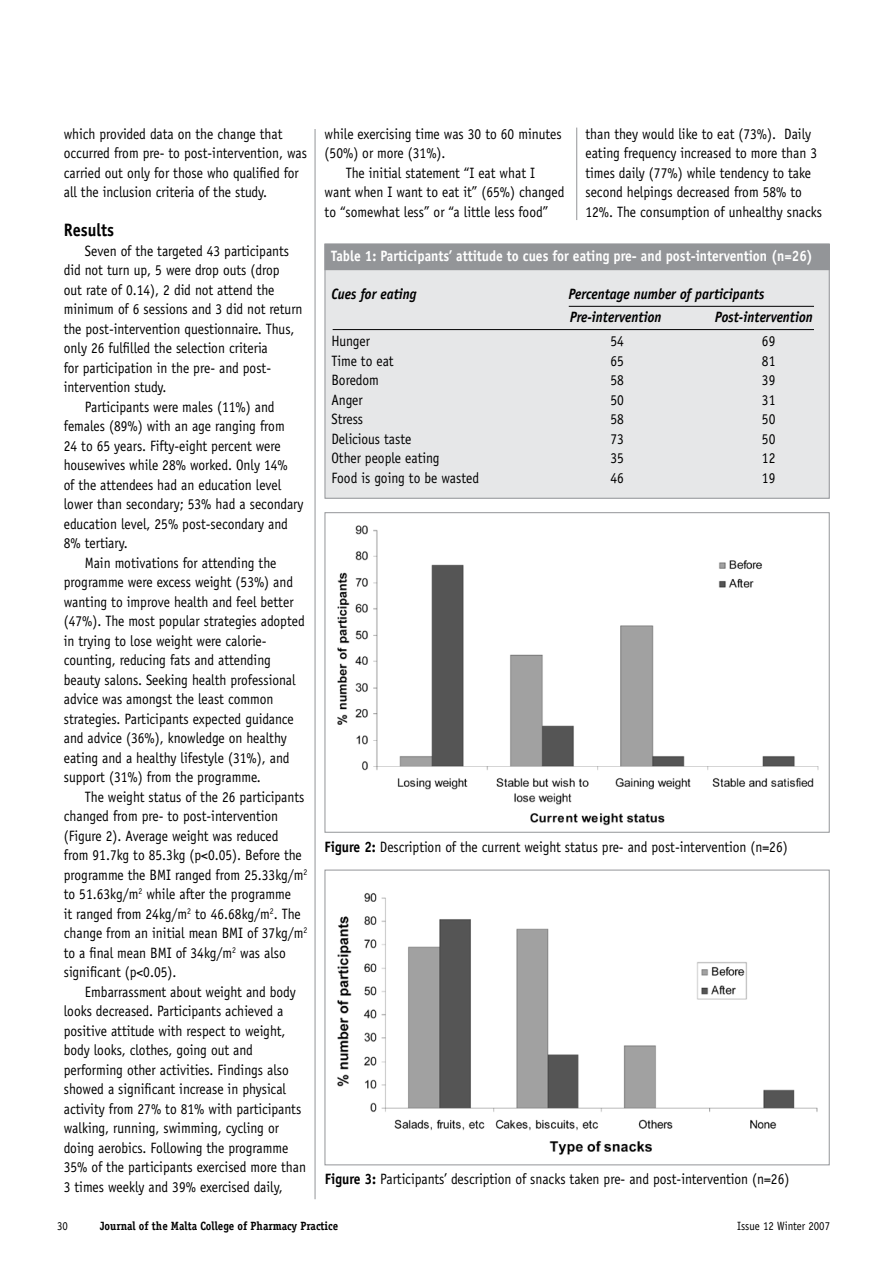
<style>
.page{position:relative;width:893px;height:1263px;background:#fff}
.page>*{position:absolute;margin:0;border:0;box-sizing:border-box;transform-origin:0 0}
.t1{font:700 18px "Officina Sans";color:#000;scale:.9 1}
.t2{font:15px/19.5px "Officina Sans";color:#000;scale:.9 1}
.t3{font:italic 700 15px/23.7px "Officina Sans";color:#000;scale:.9 1}
.t4{font:700 15px "Officina Sans";color:#fff;scale:.9 1}
.t5{font:700 12px "Officina Serif";color:#000;scale:.9 1}
.t6{font:12px "Officina Sans";color:#000;scale:.9 1}
.s1{font-weight:700}
</style>
<div class="page">
<div style="left:325px;top:512px;width:505px;height:321px;border:1px solid #939598"></div>
<img style="left:337px;top:525px;width:482px;height:301px">
<div style="left:325px;top:244px;width:504px;height:254px;background:#e6e7e8"></div>
<div style="left:325px;top:244px;width:504px;height:26px;background:#939598"></div>
<hr style="left:569px;top:306px;width:245px;height:1px;background:#000">
<hr style="left:333px;top:329px;width:481px;height:1px;background:#000">
<div style="left:325px;top:870px;width:505px;height:295px;border:1px solid #939598"></div>
<img style="left:337px;top:893px;width:481px;height:262px">
<hr style="left:315px;top:129px;width:1px;height:1070px;background:#939598">
<hr style="left:576px;top:128px;width:1px;height:92px;background:#939598">
<p class="t2" style="left:64px;top:124px;width:272px">which provided data on the change that occurred from pre- to post-intervention, was carried out only for those who qualified for all the inclusion criteria of the study.</p>
<p class="t1" style="left:64px;top:219px;width:57px">Results</p>
<p class="t2" style="left:85px;top:241px;width:228px">Seven of the targeted 43 participants</p>
<p class="t2" style="left:64px;top:261px;width:241px">did not turn up, 5 were drop outs (drop</p>
<p class="t2" style="left:64px;top:280px;width:236px">out rate of 0.14), 2 did not attend the</p>
<p class="t2" style="left:64px;top:300px;width:267px">minimum of 6 sessions and 3 did not return</p>
<p class="t2" style="left:64px;top:319px;width:258px">the post-intervention questionnaire. Thus,</p>
<p class="t2" style="left:64px;top:339px;width:228px">only 26 fulfilled the selection criteria</p>
<p class="t2" style="left:64px;top:358px;width:232px">for participation in the pre- and post-</p>
<p class="t2" style="left:64px;top:378px;width:116px">intervention study.</p>
<p class="t2" style="left:85px;top:397px;width:212px">Participants were males (11%) and</p>
<p class="t2" style="left:64px;top:417px;width:247px">females (89%) with an age ranging from</p>
<p class="t2" style="left:64px;top:436px;width:243px">24 to 65 years. Fifty-eight percent were</p>
<p class="t2" style="left:64px;top:456px;width:250px">housewives while 28% worked. Only 14%</p>
<p class="t2" style="left:64px;top:475px;width:243px">of the attendees had an education level</p>
<p class="t2" style="left:64px;top:495px;width:268px">lower than secondary; 53% had a secondary</p>
<p class="t2" style="left:64px;top:514px;width:251px">education level, 25% post-secondary and</p>
<p class="t2" style="left:64px;top:534px;width:73px">8% tertiary.</p>
<p class="t2" style="left:85px;top:553px;width:214px">Main motivations for attending the</p>
<p class="t2" style="left:64px;top:573px;width:256px">programme were excess weight (53%) and</p>
<p class="t2" style="left:64px;top:592px;width:257px">wanting to improve health and feel better</p>
<p class="t2" style="left:64px;top:612px;width:269px">(47%). The most popular strategies adopted</p>
<p class="t2" style="left:64px;top:631px;width:227px">in trying to lose weight were calorie-</p>
<p class="t2" style="left:64px;top:651px;width:232px">counting, reducing fats and attending</p>
<p class="t2" style="left:64px;top:670px;width:259px">beauty salons. Seeking health professional</p>
<p class="t2" style="left:64px;top:690px;width:235px">advice was amongst the least common</p>
<p class="t2" style="left:64px;top:709px;width:257px">strategies. Participants expected guidance</p>
<p class="t2" style="left:64px;top:729px;width:249px">and advice (36%), knowledge on healthy</p>
<p class="t2" style="left:64px;top:748px;width:252px">eating and a healthy lifestyle (31%), and</p>
<p class="t2" style="left:64px;top:768px;width:220px">support (31%) from the programme.</p>
<p class="t2" style="left:85px;top:787px;width:245px">The weight status of the 26 participants</p>
<p class="t2" style="left:64px;top:807px;width:240px">changed from pre- to post-intervention</p>
<p class="t2" style="left:64px;top:826px;width:240px">(Figure 2). Average weight was reduced</p>
<p class="t2" style="left:64px;top:846px;width:266px">from 91.7kg to 85.3kg (p&lt;0.05). Before the</p>
<p class="t2" style="left:64px;top:865px;width:272px">programme the BMI ranged from 25.33kg/m<sup>2</sup></p>
<p class="t2" style="left:64px;top:885px;width:254px">to 51.63kg/m<sup>2</sup> while after the programme</p>
<p class="t2" style="left:64px;top:904px;width:265px">it ranged from 24kg/m<sup>2</sup> to 46.68kg/m<sup>2</sup>. The</p>
<p class="t2" style="left:64px;top:924px;width:272px">change from an initial mean BMI of 37kg/m<sup>2</sup></p>
<p class="t2" style="left:64px;top:943px;width:248px">to a final mean BMI of 34kg/m<sup>2</sup> was also</p>
<p class="t2" style="left:64px;top:963px;width:127px">significant (p&lt;0.05).</p>
<p class="t2" style="left:85px;top:982px;width:236px">Embarrassment about weight and body</p>
<p class="t2" style="left:64px;top:1002px;width:245px">looks decreased. Participants achieved a</p>
<p class="t2" style="left:64px;top:1021px;width:248px">positive attitude with respect to weight,</p>
<p class="t2" style="left:64px;top:1041px;width:212px">body looks, clothes, going out and</p>
<p class="t2" style="left:64px;top:1060px;width:252px">performing other activities. Findings also</p>
<p class="t2" style="left:64px;top:1080px;width:249px">showed a significant increase in physical</p>
<p class="t2" style="left:64px;top:1099px;width:265px">activity from 27% to 81% with participants</p>
<p class="t2" style="left:64px;top:1119px;width:241px">walking, running, swimming, cycling or</p>
<p class="t2" style="left:64px;top:1138px;width:251px">doing aerobics. Following the programme</p>
<p class="t2" style="left:64px;top:1158px;width:271px">35% of the participants exercised more than</p>
<p class="t2" style="left:64px;top:1177px;width:245px">3 times weekly and 39% exercised daily,</p>
<p class="t2" style="left:325px;top:124px;width:265px">while exercising time was 30 to 60 minutes</p>
<p class="t2" style="left:325px;top:144px;width:136px">(50%) or more (31%).</p>
<p class="t2" style="left:346px;top:163px;width:212px">The initial statement “I eat what I</p>
<p class="t2" style="left:325px;top:183px;width:268px">want when I want to eat it” (65%) changed</p>
<p class="t2" style="left:325px;top:202px;width:250px">to “somewhat less” or “a little less food”</p>
<p class="t2" style="left:585px;top:124px;width:264px">than they would like to eat (73%). Daily eating frequency increased to more than 3 times daily (77%) while tendency to take second helpings decreased from 58% to 12%. The consumption of unhealthy snacks</p>
<p class="t4" style="left:331px;top:246px;width:537px">Table 1: Participants’ attitude to cues for eating pre- and post-intervention (n=26)</p>
<p class="t3" style="left:331px;top:282px;width:96px">Cues for eating</p>
<p class="t3" style="left:568px;top:282px;width:219px">Percentage number of participants<br>Pre-intervention</p>
<p class="t3" style="left:715px;top:305px;width:110px">Post-intervention</p>
<p class="t2" style="left:331px;top:331px;width:44px">Hunger</p>
<p class="t2" style="left:610px;top:331px;width:16px">54</p>
<p class="t2" style="left:762px;top:331px;width:16px">69</p>
<p class="t2" style="left:331px;top:351px;width:71px">Time to eat</p>
<p class="t2" style="left:610px;top:351px;width:16px">65</p>
<p class="t2" style="left:762px;top:351px;width:16px">81</p>
<p class="t2" style="left:331px;top:370px;width:54px">Boredom</p>
<p class="t2" style="left:610px;top:370px;width:16px">58</p>
<p class="t2" style="left:762px;top:370px;width:16px">39</p>
<p class="t2" style="left:331px;top:390px;width:36px">Anger</p>
<p class="t2" style="left:610px;top:390px;width:16px">50</p>
<p class="t2" style="left:762px;top:390px;width:16px">31</p>
<p class="t2" style="left:331px;top:409px;width:37px">Stress</p>
<p class="t2" style="left:610px;top:409px;width:16px">58</p>
<p class="t2" style="left:762px;top:409px;width:16px">50</p>
<p class="t2" style="left:331px;top:429px;width:90px">Delicious taste</p>
<p class="t2" style="left:610px;top:429px;width:16px">73</p>
<p class="t2" style="left:762px;top:429px;width:16px">50</p>
<p class="t2" style="left:331px;top:448px;width:122px">Other people eating</p>
<p class="t2" style="left:610px;top:448px;width:16px">35</p>
<p class="t2" style="left:762px;top:448px;width:16px">12</p>
<p class="t2" style="left:331px;top:468px;width:166px">Food is going to be wasted</p>
<p class="t2" style="left:610px;top:468px;width:16px">46</p>
<p class="t2" style="left:762px;top:468px;width:16px">19</p>
<p class="t2" style="left:325px;top:837px;width:516px"><span class="s1">Figure 2:</span> Description of the current weight status pre- and post-intervention (n=26)</p>
<p class="t2" style="left:325px;top:1169px;width:518px"><span class="s1">Figure 3:</span> Participants’ description of snacks taken pre- and post-intervention (n=26)</p>
<p class="t6" style="left:57px;top:1219px;width:13px">30</p>
<p class="t5" style="left:100px;top:1218px;width:266px">Journal of the Malta College of Pharmacy Practice</p>
<p class="t6" style="left:737px;top:1219px;width:105px">Issue 12 Winter 2007</p>
</div>
